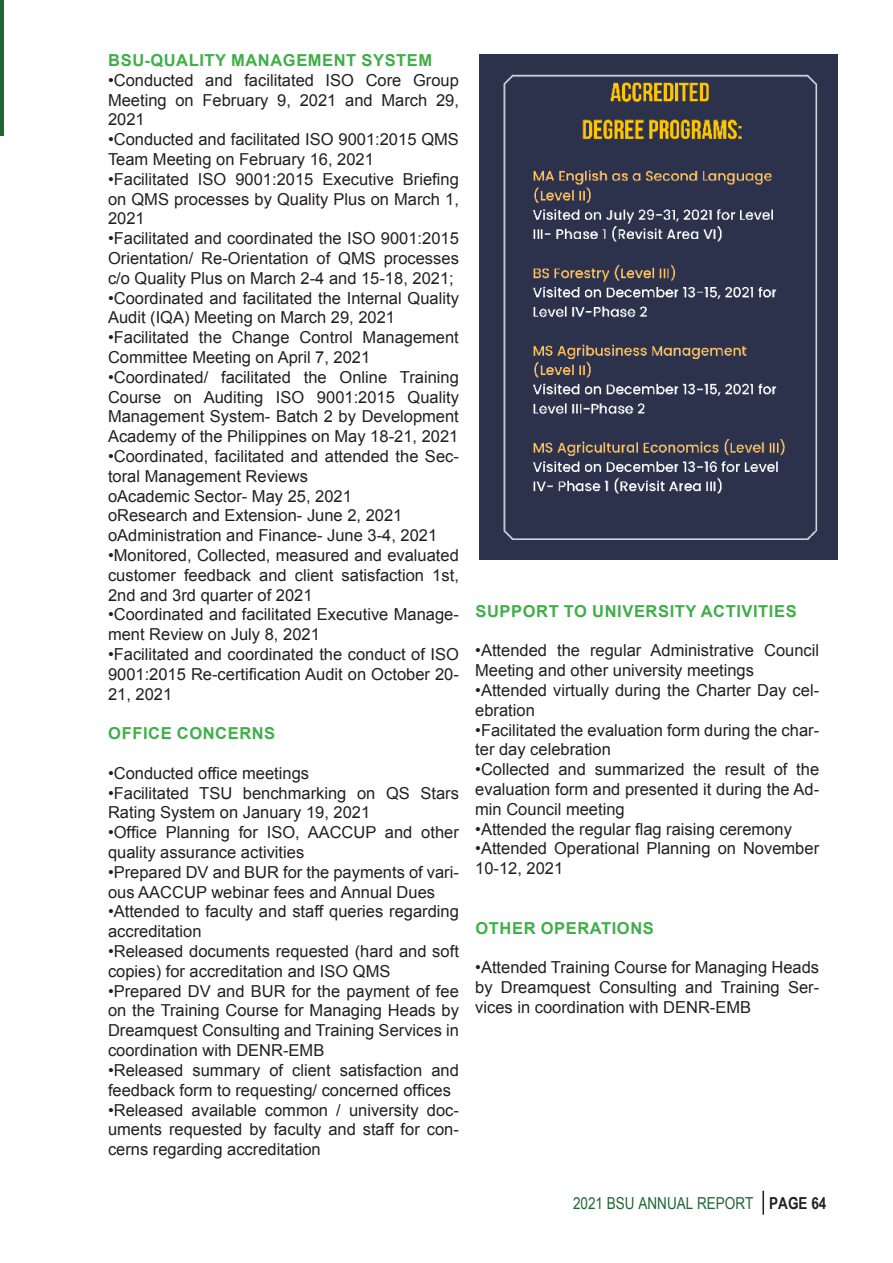
<style>
.page{position:relative;width:893px;height:1263px;background:#fff}
.page>*{position:absolute;margin:0;border:0;box-sizing:border-box;transform-origin:0 0}
.t1{font:16.5px/19.8px "Arial";color:#231f20}
.t2{font:700 16.5px "Arial";letter-spacing:.035em;color:#40ae49}
.t3{font:16.5px "Arial Narrow Special G1";color:#1f6633}
.s1{font-weight:700;color:#231f20}
</style>
<div class="page">
<hr style="left:0;top:0;width:4px;height:136px;background:#1f6633">
<hr style="left:762px;top:1191px;width:2px;height:24px;background:#231f20">
<img style="left:480px;top:54px;width:357px;height:506px">
<p class="t2" style="left:108px;top:49px;width:325px">BSU-QUALITY MANAGEMENT SYSTEM</p>
<p class="t1" style="left:108px;top:70px;width:352px;text-align:justify">•Conducted and facilitated ISO Core Group Meeting on February 9, 2021 and March 29, 2021</p>
<p class="t1" style="left:108px;top:129px;width:352px">•Conducted and facilitated ISO 9001:2015 QMS<br>Team Meeting on February 16, 2021</p>
<p class="t1" style="left:108px;top:169px;width:352px;text-align:justify">•Facilitated ISO 9001:2015 Executive Briefing on QMS processes by Quality Plus on March 1, 2021</p>
<p class="t1" style="left:108px;top:228px;width:352px;text-align:justify">•Facilitated and coordinated the ISO 9001:2015<br>Orientation/ Re-Orientation of QMS processes c/o Quality Plus on March 2-4 and 15-18, 2021;</p>
<p class="t1" style="left:108px;top:288px;width:352px">•Coordinated and facilitated the Internal Quality<br>Audit (IQA) Meeting on March 29, 2021</p>
<p class="t1" style="left:108px;top:327px;width:352px">•Facilitated the Change Control Management<br>Committee Meeting on April 7, 2021</p>
<p class="t1" style="left:108px;top:367px;width:352px;text-align:justify">•Coordinated/ facilitated the Online Training Course on Auditing ISO 9001:2015 Quality Management System- Batch 2 by Development Academy of the Philippines on May 18-21, 2021</p>
<p class="t1" style="left:108px;top:446px;width:352px">•Coordinated, facilitated and attended the Sec&shy;toral Management Reviews<br>oAcademic Sector- May 25, 2021<br>oResearch and Extension- June 2, 2021 oAdministration and Finance- June 3-4, 2021</p>
<p class="t1" style="left:108px;top:545px;width:352px;text-align:justify">•Monitored, Collected, measured and evaluated customer feedback and client satisfaction 1st, 2nd and 3rd quarter of 2021</p>
<p class="t1" style="left:108px;top:605px;width:352px">•Coordinated and facilitated Executive Manage&shy;ment Review on July 8, 2021</p>
<p class="t1" style="left:108px;top:644px;width:352px;text-align:justify">•Facilitated and coordinated the conduct of ISO 9001:2015 Re-certification Audit on October 20- 21, 2021</p>
<p class="t2" style="left:108px;top:722px;width:169px">OFFICE CONCERNS</p>
<p class="t1" style="left:108px;top:763px;width:203px">•Conducted office meetings</p>
<p class="t1" style="left:108px;top:783px;width:352px">•Facilitated TSU benchmarking on QS Stars<br>Rating System on January 19, 2021</p>
<p class="t1" style="left:108px;top:822px;width:352px">•Office Planning for ISO, AACCUP and other quality assurance activities</p>
<p class="t1" style="left:108px;top:862px;width:352px">•Prepared DV and BUR for the payments of vari&shy;ous AACCUP webinar fees and Annual Dues</p>
<p class="t1" style="left:108px;top:902px;width:352px">•Attended to faculty and staff queries regarding accreditation</p>
<p class="t1" style="left:108px;top:941px;width:352px">•Released documents requested (hard and soft copies) for accreditation and ISO QMS</p>
<p class="t1" style="left:108px;top:981px;width:352px;text-align:justify">•Prepared DV and BUR for the payment of fee on the Training Course for Managing Heads by Dreamquest Consulting and Training Services in coordination with DENR-EMB</p>
<p class="t1" style="left:108px;top:1060px;width:352px">•Released summary of client satisfaction and feedback form to requesting/ concerned offices</p>
<p class="t1" style="left:108px;top:1100px;width:352px;text-align:justify">•Released available common / university doc&shy;uments requested by faculty and staff for con&shy;cerns regarding accreditation</p>
<p class="t2" style="left:475px;top:599px;width:323px">SUPPORT TO UNIVERSITY ACTIVITIES</p>
<p class="t1" style="left:475px;top:641px;width:345px">•Attended the regular Administrative Council<br>Meeting and other university meetings</p>
<p class="t1" style="left:475px;top:680px;width:345px">•Attended virtually during the Charter Day cel&shy;ebration</p>
<p class="t1" style="left:475px;top:720px;width:345px">•Facilitated the evaluation form during the char&shy;ter day celebration</p>
<p class="t1" style="left:475px;top:759px;width:345px;text-align:justify">•Collected and summarized the result of the evaluation form and presented it during the Ad&shy;min Council meeting</p>
<p class="t1" style="left:475px;top:819px;width:318px">•Attended the regular flag raising ceremony</p>
<p class="t1" style="left:475px;top:839px;width:345px">•Attended Operational Planning on November<br>10-12, 2021</p>
<p class="t2" style="left:475px;top:916px;width:180px">OTHER OPERATIONS</p>
<p class="t1" style="left:475px;top:957px;width:345px;text-align:justify">•Attended Training Course for Managing Heads by Dreamquest Consulting and Training Ser&shy;vices in coordination with DENR-EMB</p>
<p class="t3" style="left:573px;top:1192px;width:255px">2021 BSU ANNUAL REPORT <span class="s1">PAGE 64</span></p>
</div>
